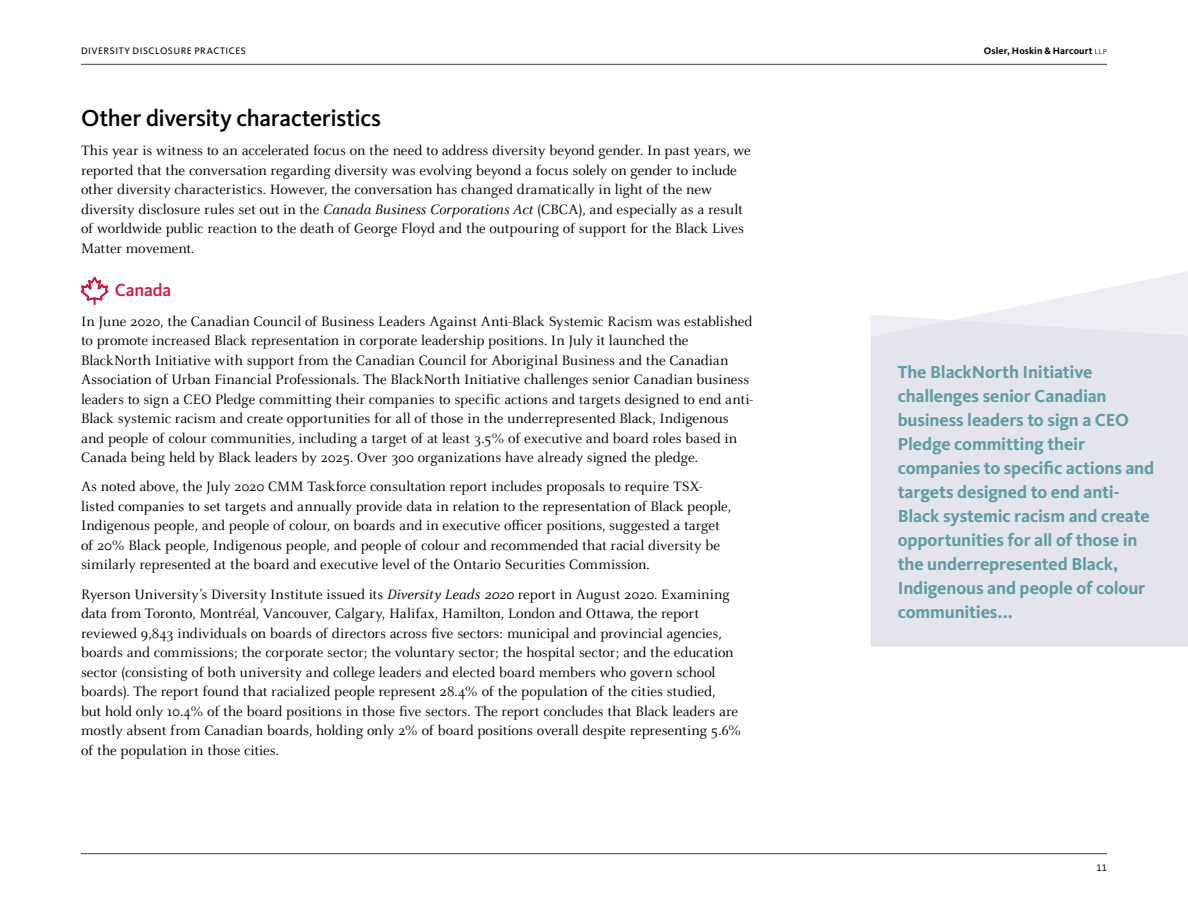
<style>
.page{position:relative;width:1188px;height:918px;background:#fff}
.page>*{position:absolute;margin:0;border:0;box-sizing:border-box;transform-origin:0 0}
.t1{font:500 24px "Kievit Pro";letter-spacing:-.015em;color:#000}
.t2{font:700 18px/24px "Kievit Pro";letter-spacing:-.01em;color:#5e9ca3}
.t3{font:500 18px "Kievit Pro";letter-spacing:-.01em;color:#cd163f}
.t4{font:15px/19.5px "Celeste OT";letter-spacing:-.005em;color:#000}
.t5{font:9.75px "Kievit Pro";letter-spacing:.05em;color:#000}
.t6{font:700 9.75px "Kievit Pro";letter-spacing:.015em;color:#000}
.s1{font-weight:300}
.s2{font-style:italic}
</style>
<div class="page">
<hr style="left:81px;top:853px;width:1026px;height:1px;background:#414141">
<hr style="left:81px;top:64px;width:1026px;height:1px;background:#414141">
<svg style="left:81px;top:277px;width:27px;height:28px"></svg>
<svg style="left:979px;top:272px;width:209px;height:43px;fill:#ededf3"></svg>
<div style="left:871px;top:315px;width:317px;height:332px;background:#e4e4ed"></div>
<p class="t5" style="left:81px;top:45px;width:166px">DIVERSITY DISCLOSURE PRACTICES</p>
<p class="t6" style="left:984px;top:45px;width:125px">Osler, Hoskin &amp; Harcourt <span class="s1">llp</span></p>
<h1 class="t1" style="left:81px;top:104px;width:302px">Other diversity characteristics</h1>
<p class="t4" style="left:81px;top:141px;width:671px">This year is witness to an accelerated focus on the need to address diversity beyond gender. In past years, we reported that the conversation regarding diversity was evolving beyond a focus solely on gender to include other diversity characteristics. However, the conversation has changed dramatically in light of the new diversity disclosure rules set out in the <span class="s2">Canada Business Corporations Act</span> (CBCA), and especially as a result of worldwide public reaction to the death of George Floyd and the outpouring of support for the Black Lives Matter movement.</p>
<p class="t3" style="left:115px;top:280px;width:58px">Canada</p>
<p class="t4" style="left:81px;top:311px;width:674px">In June 2020, the Canadian Council of Business Leaders Against Anti-Black Systemic Racism was established to promote increased Black representation in corporate leadership positions. In July it launched the BlackNorth Initiative with support from the Canadian Council for Aboriginal Business and the Canadian Association of Urban Financial Professionals. The BlackNorth Initiative challenges senior Canadian business leaders to sign a CEO Pledge committing their companies to specific actions and targets designed to end anti-Black systemic racism and create opportunities for all of those in the underrepresented Black, Indigenous and people of colour communities, including a target of at least 3.5% of executive and board roles based in Canada being held by Black leaders by 2025. Over 300 organizations have already signed the pledge.</p>
<p class="t4" style="left:81px;top:477px;width:652px">As noted above, the July 2020 CMM Taskforce consultation report includes proposals to require TSX&shy;listed companies to set targets and annually provide data in relation to the representation of Black people, Indigenous people, and people of colour, on boards and in executive officer positions, suggested a target of 20% Black people, Indigenous people, and people of colour and recommended that racial diversity be similarly represented at the board and executive level of the Ontario Securities Commission.</p>
<p class="t4" style="left:81px;top:584px;width:662px">Ryerson University’s Diversity Institute issued its <span class="s2">Diversity Leads 2020</span> report in August 2020. Examining data from Toronto, Montréal, Vancouver, Calgary, Halifax, Hamilton, London and Ottawa, the report reviewed 9,843 individuals on boards of directors across five sectors: municipal and provincial agencies, boards and commissions; the corporate sector; the voluntary sector; the hospital sector; and the education sector (consisting of both university and college leaders and elected board members who govern school boards). The report found that racialized people represent 28.4% of the population of the cities studied,<br>but hold only 10.4% of the board positions in those five sectors. The report concludes that Black leaders are mostly absent from Canadian boards, holding only 2% of board positions overall despite representing 5.6% of the population in those cities.</p>
<p class="t2" style="left:898px;top:360px;width:258px">The BlackNorth Initiative challenges senior Canadian business leaders to sign a CEO<br>Pledge committing their companies to specific actions and targets designed to end anti-<br>Black systemic racism and create opportunities for all of those in the underrepresented Black,<br>Indigenous and people of colour communities...</p>
<p class="t5" style="left:1096px;top:862px;width:12px">11</p>
</div>
